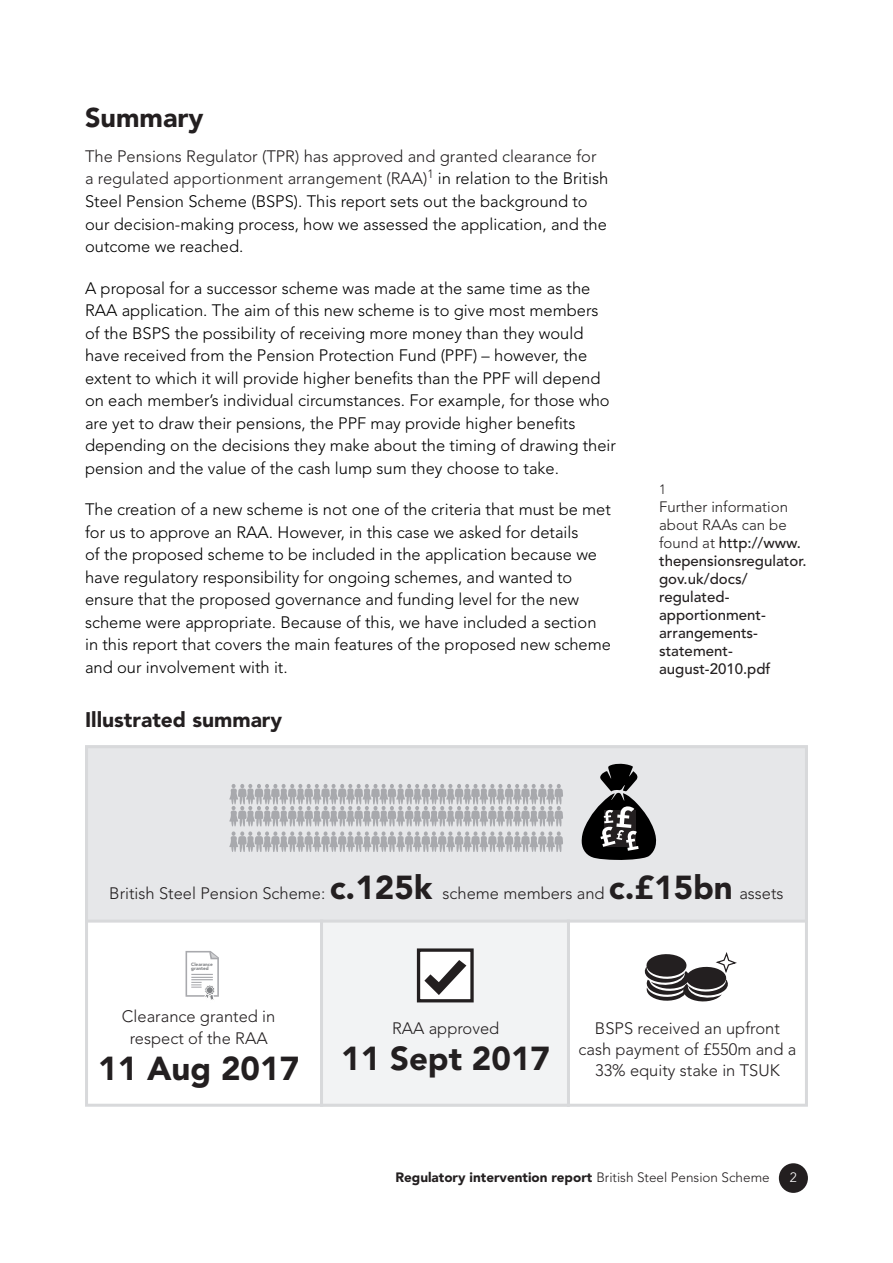
<style>
.page{position:relative;width:893px;height:1263px;background:#fff}
.page>*{position:absolute;margin:0;border:0;box-sizing:border-box;transform-origin:0 0}
.t1{font:900 33px "Avenir LT Std";color:#231f20}
.t2{font:900 27px "Avenir LT Std";color:#231f20}
.t3{font:900 21px "Avenir LT Std";color:#231f20}
.t4{font:300 16.5px/22.5px "Avenir LT Std";color:#000}
.t5{font:300 16.5px/21px "Avenir LT Std";color:#231f20;text-align:center}
.t6{font:500 15px/18px "Avenir LT Std";color:#231f20}
.t7{font:900 13.5px "Avenir LT Std";color:#231f20}
.t8{font:300 13.5px "Avenir LT Std";color:#fff}
.t9{font:300 13.5px "Avenir LT Std";color:#231f20}
.t10{font:900 4.65px/4.7px "Avenir LT Std";color:#808285}
.s1{color:#231f20}
.s2{font-weight:300}
.s3{font-weight:900;font-size:33px}
</style>
<div class="page">
<div style="left:779px;top:1163px;width:29px;height:30px;background:#231f20;border-radius:50%"></div>
<div style="left:323px;top:919px;width:246px;height:188px;background:#f2f3f4"></div>
<div style="left:85px;top:745px;width:723px;height:174px;background:#e6e7e9"></div>
<div style="left:85px;top:745px;width:723px;height:362px;border:3px solid #d8d9db"></div>
<svg style="left:229px;top:784px;width:334px;height:68px"></svg>
<svg style="left:582px;top:764px;width:74px;height:96px"></svg>
<hr style="left:85px;top:919px;width:723px;height:3px;background:#d8d9db">
<div style="left:419px;top:950px;width:53px;height:51px;background:#fff"></div>
<div style="left:417px;top:948px;width:57px;height:54px;border:3px solid #231f20"></div>
<svg style="left:424px;top:960px;width:42px;height:35px"></svg>
<hr style="left:320px;top:919px;width:3px;height:188px;background:#d8d9db">
<hr style="left:567px;top:919px;width:3px;height:188px;background:#d8d9db">
<svg style="left:644px;top:952px;width:93px;height:50px"></svg>
<svg style="left:186px;top:951px;width:33px;height:49px"></svg>
<h2 class="t2" style="left:85px;top:101px;width:120px">Summary</h2>
<p class="t4" style="left:85px;top:145px;width:525px"><span class="s1">The Pensions Regulator (TPR) has approved and granted clearance for a regulated apportionment arrangement (RAA)</span><sup>1</sup> in relation to the British Steel Pension Scheme (BSPS). This report sets out the background to our decision-making process, how we assessed the application, and the outcome we reached.</p>
<p class="t4" style="left:85px;top:277px;width:532px">A proposal for a successor scheme was made at the same time as the RAA application. The aim of this new scheme is to give most members of the BSPS the possibility of receiving more money than they would have received from the Pension Protection Fund (PPF) – however, the extent to which it will provide higher benefits than the PPF will depend on each member’s individual circumstances. For example, for those who are yet to draw their pensions, the PPF may provide higher benefits depending on the decisions they make about the timing of drawing their pension and the value of the cash lump sum they choose to take.</p>
<p class="t4" style="left:85px;top:498px;width:527px">The creation of a new scheme is not one of the criteria that must be met for us to approve an RAA. However, in this case we asked for details<br>of the proposed scheme to be included in the application because we have regulatory responsibility for ongoing schemes, and wanted to ensure that the proposed governance and funding level for the new scheme were appropriate. Because of this, we have included a section in this report that covers the main features of the proposed new scheme and our involvement with it.</p>
<p class="t3" style="left:85px;top:707px;width:199px">Illustrated summary</p>
<p class="t9" style="left:659px;top:481px;width:9px">1</p>
<p class="t6" style="left:659px;top:498px;width:149px"><span class="s2">Further information about RAAs can be found at</span> http://www. thepensionsregulator. gov.uk/docs/ regulated&shy;apportionment&shy;arrangements&shy;statement&shy;august-2010.pdf</p>
<p class="t5" style="left:109px;top:883px;width:676px">British Steel Pension Scheme: <span class="s3">c.125k</span> scheme members and <span class="s3">c.£15bn</span> assets</p>
<p class="t10" style="left:191px;top:962px;width:23px">Clearance granted</p>
<p class="t5" style="left:122px;top:1005px;width:155px;line-height:22.5px">Clearance granted in respect of the RAA</p>
<h1 class="t1" style="left:98px;top:1049px;width:202px">11 Aug 2017</h1>
<p class="t5" style="left:392px;top:1018px;width:109px">RAA approved</p>
<h1 class="t1" style="left:341px;top:1038px;width:210px">11 Sept 2017</h1>
<p class="t5" style="left:579px;top:1018px;width:219px">BSPS received an upfront cash payment of £550m and a<br>33% equity stake in TSUK</p>
<p class="t7" style="left:395px;top:1169px;width:376px">Regulatory intervention report <span class="s2">British Steel Pension Scheme</span></p>
<p class="t8" style="left:790px;top:1170px;width:9px">2</p>
</div>
